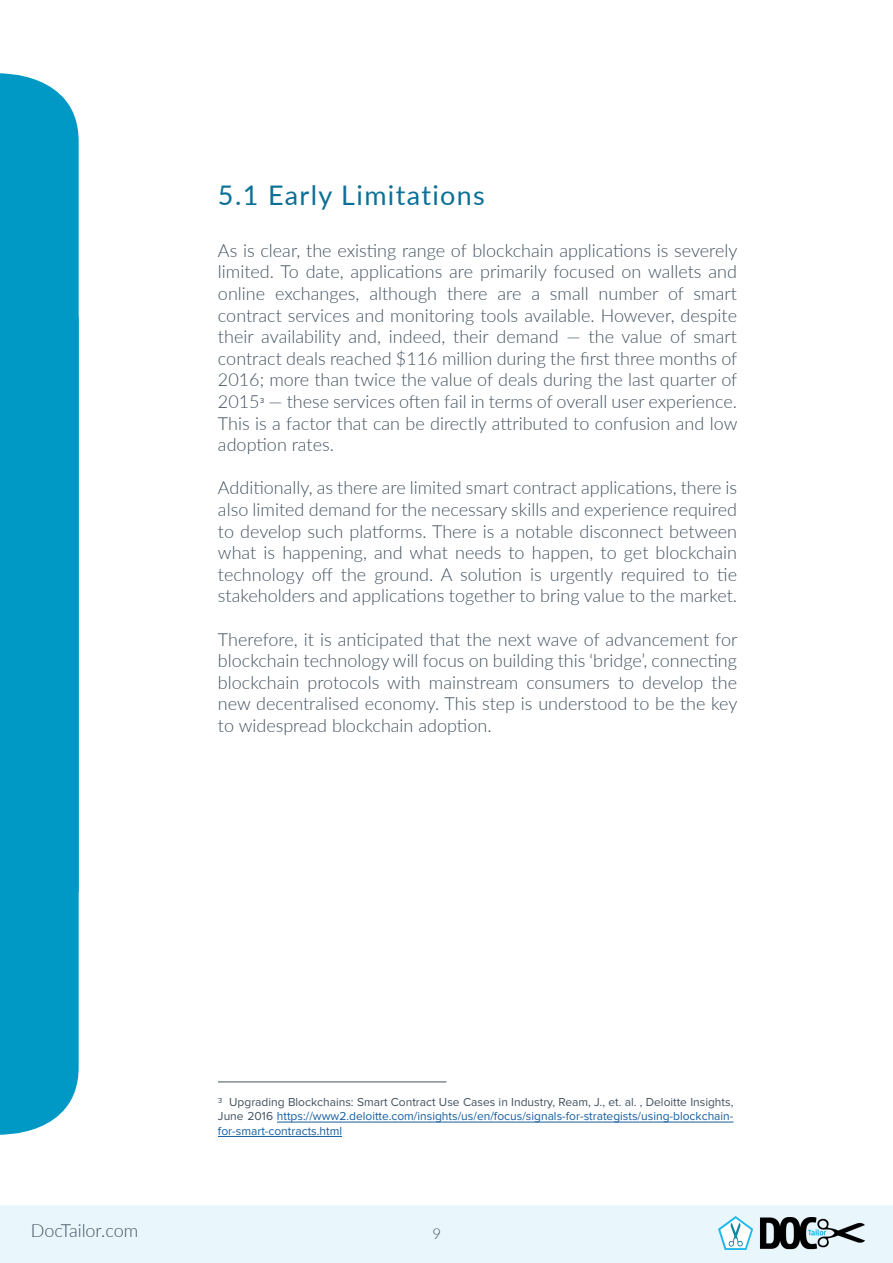
<style>
.page{position:relative;width:893px;height:1263px;background:#fff}
.page>*{position:absolute;margin:0;border:0;box-sizing:border-box;transform-origin:0 0}
.sottotitolo{font:27px "Lato";letter-spacing:.05em;color:#0c7096}
.t1{font:300 18px/21.6px "Lato";color:#42515f;text-align:justify}
.t2{font:300 15px "Lato";color:#42515f}
.t3{font:12px/14.4px "Proxima Nova";color:#175d9e;text-align:justify}
.s1{font-family:"Proxima Nova";font-weight:400;font-size:12px}
.s2{color:#42515f}
</style>
<div class="page">
<div style="left:0;top:1205px;width:893px;height:58px;background:#e9f7fc"></div>
<div style="left:0;top:73px;width:79px;height:244px;background:#0099c6"></div>
<div style="left:0;top:317px;width:79px;height:818px;background:#0099c6"></div>
<img style="left:719px;top:1216px;width:145px;height:34px">
<hr style="left:218px;top:1081px;width:228px;height:1px;background:#42515f">
<hr style="left:277px;top:1122px;width:456px;height:1px;background:#175d9e">
<hr style="left:218px;top:1136px;width:124px;height:1px;background:#175d9e">
<p class="sottotitolo" style="left:218px;top:175px;width:268px">5.1 Early Limitations</p>
<p class="t1" style="left:218px;top:239px;width:521px">As is clear, the existing range of blockchain applications is severely limited. To date, applications are primarily focused on wallets and online exchanges, although there are a small number of smart contract services and monitoring tools available. However, despite their availability and, indeed, their demand — the value of smart contract deals reached $116 million during the first three months of 2016; more than twice the value of deals during the last quarter of 2015<span class="s1">³</span> — these services often fail in terms of overall user experience.<br>This is a factor that can be directly attributed to confusion and low adoption rates.</p>
<p class="t1" style="left:218px;top:476px;width:521px">Additionally, as there are limited smart contract applications, there is also limited demand for the necessary skills and experience required to develop such platforms. There is a notable disconnect between what is happening, and what needs to happen, to get blockchain technology off the ground. A solution is urgently required to tie stakeholders and applications together to bring value to the market.</p>
<p class="t1" style="left:218px;top:628px;width:521px">Therefore, it is anticipated that the next wave of advancement for blockchain technology will focus on building this ‘bridge’, connecting blockchain protocols with mainstream consumers to develop the new decentralised economy. This step is understood to be the key to widespread blockchain adoption.</p>
<p class="t3" style="left:218px;top:1095px;width:517px"><span class="s2">3 Upgrading Blockchains: Smart Contract Use Cases in Industry, Ream, J., et. al. , Deloitte Insights, June 2016</span> https://www2.deloitte.com/insights/us/en/focus/signals-for-strategists/using-blockchain&shy;for-smart-contracts.html</p>
<p class="t1" style="left:31px;top:1219px;width:109px">DocTailor.com</p>
<p class="t2" style="left:432px;top:1223px;width:10px">9</p>
</div>
